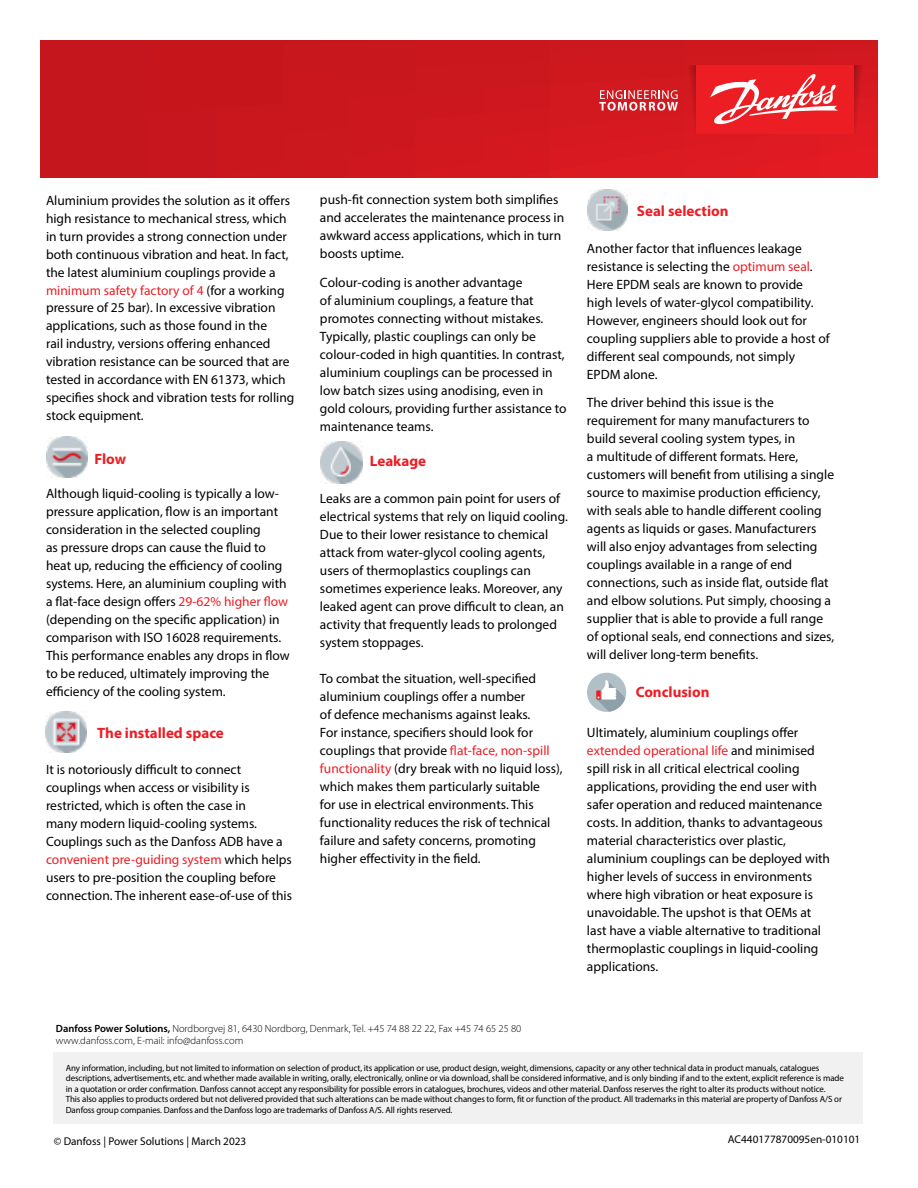
<style>
.page{position:relative;width:918px;height:1188px;background:#fff}
.page>*{position:absolute;margin:0;border:0;box-sizing:border-box;transform-origin:0 0}
.t1{font:700 15px "Myriad Pro";color:#ed1d24}
.t2{font:13.5px/18px "Myriad Pro";color:#000}
.t3{font:11.25px "Myriad Pro";color:#000}
.t4{font:300 10.5px/12px "Myriad Pro";color:#000}
.t5{font:9px/10.5px "Myriad Pro";letter-spacing:-.01em;color:#000}
.s1{color:#ed1d24}
.s2{font-weight:600}
</style>
<div class="page">
<div style="left:53px;top:1053px;width:810px;height:71px;background:#f1f1f2"></div>
<div style="left:40px;top:40px;width:838px;height:138px;background:linear-gradient(to right,#c1151b,#dd1a22)"></div>
<svg style="left:854px;top:65px;width:12px;height:69px"></svg>
<div style="left:696px;top:65px;width:158px;height:69px;background:#ed1d24"></div>
<svg style="left:599px;top:65px;width:97px;height:69px"></svg>
<svg style="left:710px;top:74px;width:128px;height:51px"></svg>
<div style="left:587px;top:673px;width:39px;height:39px;background:#b1c0c6;border-radius:20px"></div>
<svg style="left:596px;top:680px;width:30px;height:32px"></svg>
<img style="left:46px;top:436px;width:41px;height:41px">
<img style="left:46px;top:712px;width:41px;height:41px">
<img style="left:320px;top:442px;width:42px;height:41px">
<img style="left:588px;top:189px;width:40px;height:42px">
<p class="t2" style="left:46px;top:191px;width:250px">Aluminium provides the solution as it offers high resistance to mechanical stress, which in turn provides a strong connection under both continuous vibration and heat. In fact, the latest aluminium couplings provide a <span class="s1">minimum safety factory of 4</span> (for a working pressure of 25 bar). In excessive vibration applications, such as those found in the<br>rail industry, versions offering enhanced vibration resistance can be sourced that are tested in accordance with EN 61373, which specifies shock and vibration tests for rolling stock equipment.</p>
<p class="t1" style="left:94px;top:449px;width:33px">Flow</p>
<p class="t2" style="left:46px;top:485px;width:245px">Although liquid-cooling is typically a low&shy;pressure application, flow is an important consideration in the selected coupling<br>as pressure drops can cause the fluid to heat up, reducing the efficiency of cooling systems. Here, an aluminium coupling with a flat-face design offers <span class="s1">29-62% higher flow </span>(depending on the specific application) in comparison with ISO 16028 requirements.<br>This performance enables any drops in flow to be reduced, ultimately improving the efficiency of the cooling system.</p>
<p class="t1" style="left:97px;top:724px;width:128px">The installed space</p>
<p class="t2" style="left:46px;top:761px;width:248px">It is notoriously difficult to connect couplings when access or visibility is restricted, which is often the case in<br>many modern liquid-cooling systems.<br>Couplings such as the Danfoss ADB have a <span class="s1">convenient pre-guiding system</span> which helps users to pre-position the coupling before connection. The inherent ease-of-use of this</p>
<p class="t2" style="left:320px;top:191px;width:246px">push-fit connection system both simplifies and accelerates the maintenance process in awkward access applications, which in turn boosts uptime.</p>
<p class="t2" style="left:320px;top:273px;width:248px">Colour-coding is another advantage<br>of aluminium couplings, a feature that promotes connecting without mistakes.<br>Typically, plastic couplings can only be colour-coded in high quantities. In contrast, aluminium couplings can be processed in low batch sizes using anodising, even in gold colours, providing further assistance to maintenance teams.</p>
<p class="t1" style="left:370px;top:451px;width:58px">Leakage</p>
<p class="t2" style="left:320px;top:489px;width:249px">Leaks are a common pain point for users of electrical systems that rely on liquid cooling.<br>Due to their lower resistance to chemical attack from water-glycol cooling agents, users of thermoplastics couplings can sometimes experience leaks. Moreover, any leaked agent can prove difficult to clean, an activity that frequently leads to prolonged system stoppages.</p>
<p class="t2" style="left:320px;top:669px;width:244px">To combat the situation, well-specified aluminium couplings offer a number<br>of defence mechanisms against leaks.<br>For instance, specifiers should look for couplings that provide <span class="s1">flat-face, non-spill functionality</span> (dry break with no liquid loss), which makes them particularly suitable<br>for use in electrical environments. This functionality reduces the risk of technical failure and safety concerns, promoting higher effectivity in the field.</p>
<p class="t1" style="left:637px;top:201px;width:93px">Seal selection</p>
<p class="t2" style="left:587px;top:239px;width:244px">Another factor that influences leakage resistance is selecting the <span class="s1">optimum seal</span>.<br>Here EPDM seals are known to provide high levels of water-glycol compatibility.<br>However, engineers should look out for coupling suppliers able to provide a host of different seal compounds, not simply EPDM alone.</p>
<p class="t2" style="left:587px;top:394px;width:249px">The driver behind this issue is the requirement for many manufacturers to build several cooling system types, in<br>a multitude of different formats. Here, customers will benefit from utilising a single source to maximise production efficiency, with seals able to handle different cooling agents as liquids or gases. Manufacturers will also enjoy advantages from selecting couplings available in a range of end connections, such as inside flat, outside flat and elbow solutions. Put simply, choosing a supplier that is able to provide a full range of optional seals, end connections and sizes, will deliver long-term benefits.</p>
<p class="t1" style="left:636px;top:683px;width:75px">Conclusion</p>
<p class="t2" style="left:587px;top:723px;width:245px">Ultimately, aluminium couplings offer <span class="s1">extended operational life</span> and minimised spill risk in all critical electrical cooling applications, providing the end user with safer operation and reduced maintenance costs. In addition, thanks to advantageous material characteristics over plastic, aluminium couplings can be deployed with higher levels of success in environments where high vibration or heat exposure is unavoidable. The upshot is that OEMs at last have a viable alternative to traditional thermoplastic couplings in liquid-cooling applications.</p>
<p class="t4" style="left:56px;top:1023px;width:467px"><span class="s2">Danfoss Power Solutions,</span> Nordborgvej 81, 6430 Nordborg, Denmark, Tel. +45 74 88 22 22, Fax +45 74 65 25 80 www.danfoss.com, E-mail: info@danfoss.com</p>
<p class="t5" style="left:66px;top:1063px;width:780px">Any information, including, but not limited to information on selection of product, its application or use, product design, weight, dimensions, capacity or any other technical data in product manuals, catalogues descriptions, advertisements, etc. and whether made available in writing, orally, electronically, online or via download, shall be considered informative, and is only binding if and to the extent, explicit reference is made in a quotation or order confirmation. Danfoss cannot accept any responsibility for possible errors in catalogues, brochures, videos and other material. Danfoss reserves the right to alter its products without notice.<br>This also applies to products ordered but not delivered provided that such alterations can be made without changes to form, fit or function of the product. All trademarks in this material are property of Danfoss A/S or Danfoss group companies. Danfoss and the Danfoss logo are trademarks of Danfoss A/S. All rights reserved.</p>
<p class="t3" style="left:54px;top:1134px;width:194px">© Danfoss | Power Solutions | March 2023</p>
<p class="t3" style="left:728px;top:1133px;width:134px">AC440177870095en-010101</p>
</div>
